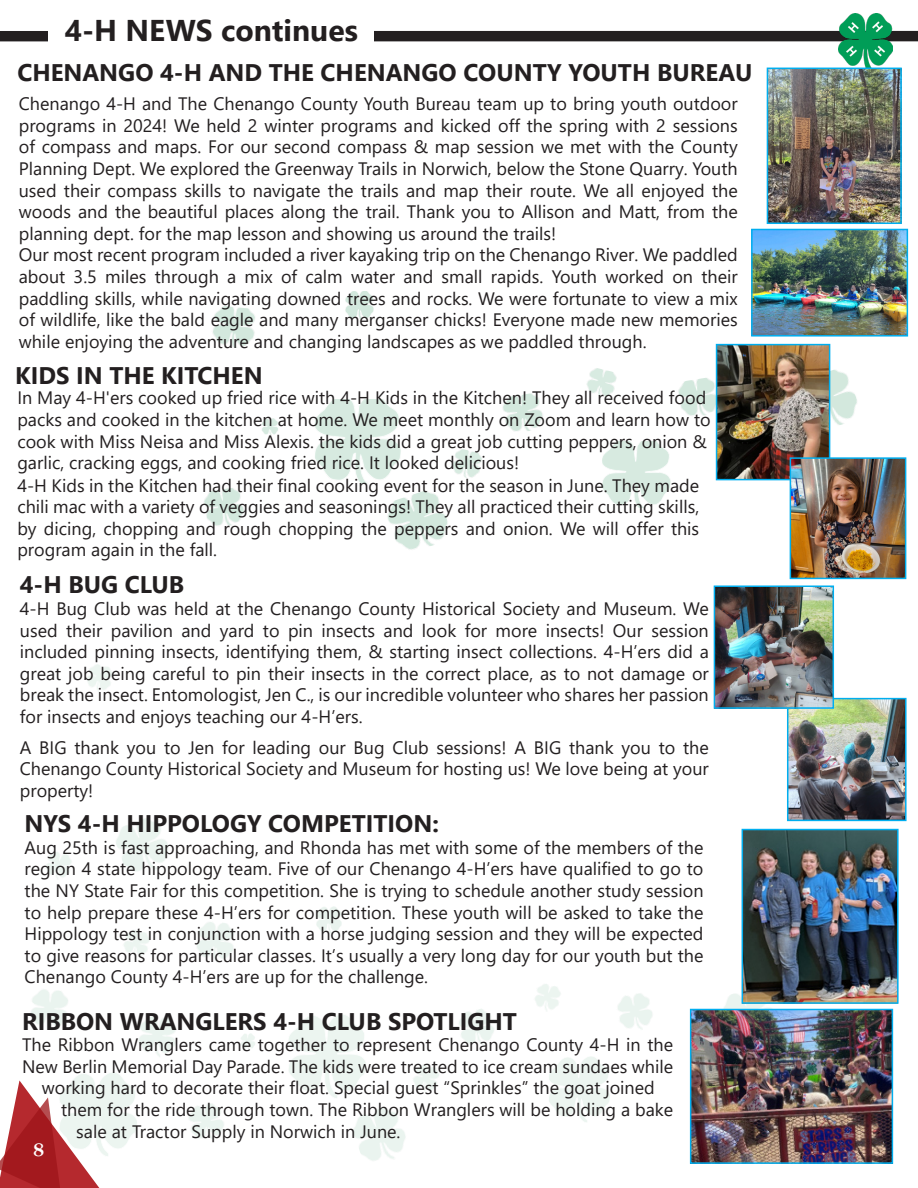
<style>
.page{position:relative;width:918px;height:1188px;background:#fff}
.page>*{position:absolute;margin:0;border:0;box-sizing:border-box;transform-origin:0 0}
.t1{font:700 30px "Segoe UI";color:#231f20}
.t2{font:700 24px "Segoe UI";color:#231f20}
.t3{font:24px "Bell MT Bold";color:#fff}
.t4{font:18px/21.6px "Segoe UI";color:#231f20;text-align:justify}
</style>
<div class="page">
<img style="left:31px;top:989px;width:37px;height:41px">
<img style="left:139px;top:1016px;width:37px;height:41px">
<img style="left:197px;top:922px;width:37px;height:41px">
<img style="left:189px;top:1104px;width:35px;height:36px">
<img style="left:618px;top:993px;width:35px;height:37px">
<img style="left:459px;top:1009px;width:35px;height:36px">
<img style="left:718px;top:981px;width:67px;height:28px">
<img style="left:116px;top:818px;width:52px;height:53px">
<img style="left:353px;top:1108px;width:53px;height:53px">
<img style="left:316px;top:907px;width:26px;height:27px">
<svg style="left:0;top:1080px;width:105px;height:108px"></svg>
<div style="left:0;top:31px;width:918px;height:10px;background:#231f20"></div>
<img style="left:839px;top:14px;width:53px;height:54px">
<img style="left:602px;top:441px;width:69px;height:67px">
<img style="left:150px;top:480px;width:1px;height:36px">
<img style="left:315px;top:400px;width:86px;height:83px">
<img style="left:452px;top:449px;width:30px;height:29px">
<img style="left:213px;top:306px;width:42px;height:42px">
<img style="left:587px;top:368px;width:30px;height:29px">
<img style="left:204px;top:488px;width:40px;height:38px">
<img style="left:678px;top:376px;width:38px;height:43px">
<img style="left:503px;top:393px;width:40px;height:38px">
<img style="left:262px;top:419px;width:16px;height:15px">
<img style="left:830px;top:366px;width:27px;height:69px">
<img style="left:387px;top:490px;width:61px;height:60px">
<img style="left:345px;top:292px;width:29px;height:27px">
<div style="left:48px;top:19px;width:326px;height:50px;background:#fff"></div>
<img style="left:754px;top:232px;width:151px;height:102px">
<div style="left:751px;top:229px;width:157px;height:108px;border:2px solid #00aeef"></div>
<img style="left:719px;top:347px;width:108px;height:130px">
<div style="left:716px;top:344px;width:114px;height:136px;border:2px solid #00aeef"></div>
<img style="left:793px;top:460px;width:110px;height:116px">
<div style="left:790px;top:457px;width:116px;height:122px;border:2px solid #00aeef"></div>
<img style="left:770px;top:71px;width:129px;height:150px">
<div style="left:767px;top:68px;width:135px;height:156px;border:2px solid #00aeef"></div>
<img style="left:790px;top:701px;width:114px;height:117px">
<div style="left:787px;top:698px;width:120px;height:123px;border:2px solid #00aeef"></div>
<img style="left:717px;top:588px;width:114px;height:118px">
<div style="left:714px;top:585px;width:120px;height:124px;border:2px solid #00aeef"></div>
<img style="left:745px;top:832px;width:151px;height:169px">
<div style="left:742px;top:829px;width:157px;height:175px;border:2px solid #00aeef"></div>
<img style="left:693px;top:1012px;width:197px;height:149px">
<div style="left:690px;top:1009px;width:203px;height:155px;border:2px solid #00aeef"></div>
<p class="t1" style="left:65px;top:2px;width:294px">4-H NEWS continues</p>
<p class="t2" style="left:17px;top:50px;width:737px">CHENANGO 4-H AND THE CHENANGO COUNTY YOUTH BUREAU</p>
<p class="t4" style="left:19px;top:91px;width:721px">Chenango 4-H and The Chenango County Youth Bureau team up to bring youth outdoor programs in 2024! We held 2 winter programs and kicked off the spring with 2 sessions of compass and maps. For our second compass &amp; map session we met with the County Planning Dept. We explored the Greenway Trails in Norwich, below the Stone Quarry. Youth used their compass skills to navigate the trails and map their route. We all enjoyed the woods and the beautiful places along the trail. Thank you to Allison and Matt, from the planning dept. for the map lesson and showing us around the trails!</p>
<p class="t4" style="left:19px;top:243px;width:721px">Our most recent program included a river kayaking trip on the Chenango River. We paddled about 3.5 miles through a mix of calm water and small rapids. Youth worked on their paddling skills, while navigating downed trees and rocks. We were fortunate to view a mix of wildlife, like the bald eagle and many merganser chicks! Everyone made new memories while enjoying the adventure and changing landscapes as we paddled through.</p>
<p class="t2" style="left:15px;top:353px;width:249px">KIDS IN THE KITCHEN</p>
<p class="t4" style="left:17px;top:386px;width:695px;text-align:left">In May 4-H'ers cooked up fried rice with 4-H Kids in the Kitchen! They all received food packs and cooked in the kitchen at home. We meet monthly on Zoom and learn how to cook with Miss Neisa and Miss Alexis. the kids did a great job cutting peppers, onion &amp; garlic, cracking eggs, and cooking fried rice. It looked delicious!</p>
<p class="t4" style="left:17px;top:473px;width:683px">4-H Kids in the Kitchen had their final cooking event for the season in June. They made chili mac with a variety of veggies and seasonings! They all practiced their cutting skills, by dicing, chopping and rough chopping the peppers and onion. We will offer this program again in the fall.</p>
<p class="t2" style="left:20px;top:562px;width:166px">4-H BUG CLUB</p>
<p class="t4" style="left:20px;top:596px;width:690px">4-H Bug Club was held at the Chenango County Historical Society and Museum. We used their pavilion and yard to pin insects and look for more insects! Our session included pinning insects, identifying them, &amp; starting insect collections. 4-H’ers did a great job being careful to pin their insects in the correct place, as to not damage or break the insect. Entomologist, Jen C., is our incredible volunteer who shares her passion for insects and enjoys teaching our 4-H’ers.</p>
<p class="t4" style="left:20px;top:735px;width:690px">A BIG thank you to Jen for leading our Bug Club sessions! A BIG thank you to the Chenango County Historical Society and Museum for hosting us! We love being at your property!</p>
<p class="t2" style="left:25px;top:801px;width:416px">NYS 4-H HIPPOLOGY COMPETITION:</p>
<p class="t4" style="left:25px;top:835px;width:680px">Aug 25th is fast approaching, and Rhonda has met with some of the members of the region 4 state hippology team. Five of our Chenango 4-H’ers have qualified to go to the NY State Fair for this competition. She is trying to schedule another study session to help prepare these 4-H’ers for competition. These youth will be asked to take the Hippology test in conjunction with a horse judging session and they will be expected to give reasons for particular classes. It’s usually a very long day for our youth but the Chenango County 4-H’ers are up for the challenge.</p>
<p class="t2" style="left:22px;top:998px;width:496px">RIBBON WRANGLERS 4-H CLUB SPOTLIGHT</p>
<p class="t4" style="left:22px;top:1032px;width:653px">The Ribbon Wranglers came together to represent Chenango County 4-H in the<br>New Berlin Memorial Day Parade. The kids were treated to ice cream sundaes while</p>
<p class="t4" style="left:42px;top:1076px;width:615px">working hard to decorate their float. Special guest “Sprinkles” the goat joined</p>
<p class="t4" style="left:61px;top:1097px;width:614px">them for the ride through town. The Ribbon Wranglers will be holding a bake</p>
<p class="t4" style="left:76px;top:1119px;width:326px">sale at Tractor Supply in Norwich in June.</p>
<h2 class="t3" style="left:33px;top:1134px;width:14px">8</h2>
</div>
